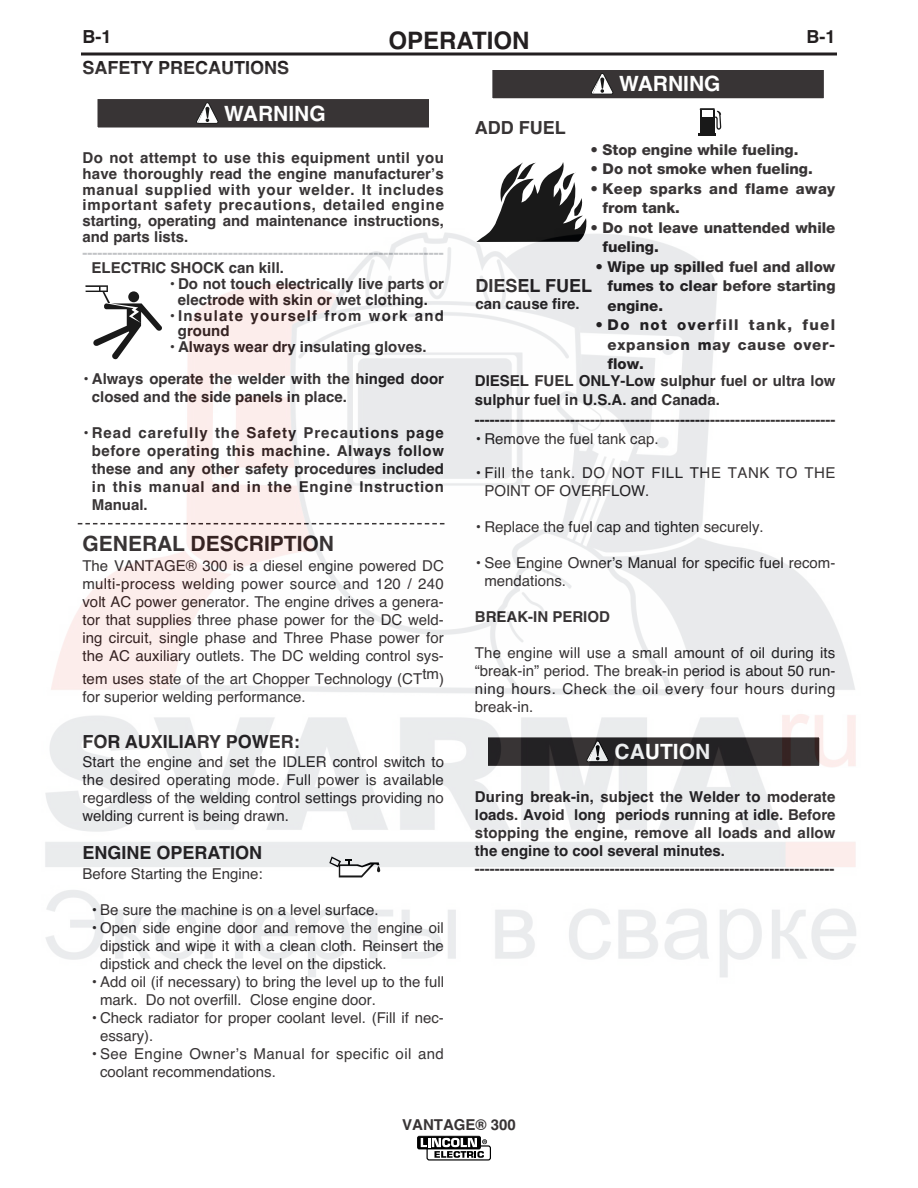
<style>
.page{position:relative;width:918px;height:1188px;background:#fff}
.page>*{position:absolute;margin:0;border:0;box-sizing:border-box;transform-origin:0 0}
.t1{font:700 24px "Helvetica";color:#231f20}
.t2{font:700 21px "Helvetica";color:#fff}
.t3{font:700 21px "Helvetica";color:#231f20}
.t4{font:700 18px/30.8px "Helvetica";color:#231f20}
.t5{font:15px/18px "Helvetica";color:#231f20;text-align:justify}
.t6{font:700 15px/18px "Helvetica";color:#231f20}
.t7{font:800 15px/19.5px "Helvetica Neue";color:#231f20;text-align:justify}
.t8{font:700 15px "Helvetica";color:#bbbdc0}
.t9{font:15px/18px "Helvetica";letter-spacing:.025em;color:#231f20}
.t10{font:15px/18px "Helvetica";letter-spacing:.035em;color:#231f20}
.t11{font:700 15px/15.8px "Helvetica";letter-spacing:.08em;color:#231f20}
.t12{font:800 15px/19.5px "Helvetica Neue";letter-spacing:.025em;color:#231f20}
</style>
<div class="page">
<svg style="left:81px;top:52px;width:756px;height:4px;background:#595657"></svg>
<svg style="left:417px;top:1136px;width:64px;height:13px"></svg>
<svg style="left:421px;top:1138px;width:70px;height:23px"></svg>
<img style="left:45px;top:70px;width:811px;height:1066px">
<p class="t4" style="left:83px;top:23px;width:208px">B-1<br>SAFETY PRECAUTIONS</p>
<h2 class="t2" style="left:224px;top:105px;width:103px">WARNING</h2>
<h1 class="t1" style="left:389px;top:31px;width:142px">OPERATION</h1>
<p class="t4" style="left:807px;top:23px;width:30px">B-1</p>
<p class="t4" style="left:475px;top:114px;width:92px">ADD FUEL</p>
<h2 class="t2" style="left:619px;top:76px;width:103px">WARNING</h2>
<p class="t6" style="left:83px;top:151px;width:363px;line-height:15.8px;text-align:justify">Do not attempt to use this equipment until you have thoroughly read the engine manufacturerʼs manual supplied with your welder. It includes important safety precautions, detailed engine starting, operating and maintenance instructions, and parts lists.</p>
<p class="t8" style="left:83px;top:247px;width:363px">------------------------------------------------------------------------</p>
<p class="t6" style="left:92px;top:260px;width:194px">ELECTRIC SHOCK can kill.</p>
<p class="t6" style="left:169px;top:277px;width:277px;line-height:15.8px;text-align:center">• Do not touch electrically live parts or electrode with skin or wet clothing.</p>
<p class="t11" style="left:178px;top:309px;width:268px;text-indent:-9px">• Insulate yourself from work and ground</p>
<p class="t6" style="left:169px;top:339px;width:259px">• Always wear dry insulating gloves.</p>
<p class="t6" style="left:92px;top:371px;width:354px;text-indent:-9px">• Always operate the welder with the hinged door closed and the side panels in place.</p>
<p class="t6" style="left:92px;top:425px;width:354px;text-align:justify;text-indent:-9px">• Read carefully the Safety Precautions page before operating this machine. Always follow these and any other safety procedures included in this manual and in the Engine Instruction Manual.</p>
<h2 class="t3" style="left:83px;top:536px;width:253px">GENERAL DESCRIPTION</h2>
<p class="t5" style="left:83px;top:559px;width:363px">The VANTAGE® 300 is a diesel engine powered DC multi-process welding power source and 120 / 240 volt AC power generator. The engine drives a genera&shy;tor that supplies three phase power for the DC weld&shy;ing circuit, single phase and Three Phase power for the AC auxiliary outlets. The DC welding control sys-</p>
<p class="t5" style="left:83px;top:672px;width:363px">tem uses state of the art Chopper Technology (CTtm) for superior welding performance.</p>
<p class="t4" style="left:83px;top:728px;width:219px">FOR AUXILIARY POWER:</p>
<p class="t5" style="left:83px;top:754px;width:363px">Start the engine and set the IDLER control switch to the desired operating mode. Full power is available regardless of the welding control settings providing no welding current is being drawn.</p>
<p class="t4" style="left:83px;top:839px;width:181px">ENGINE OPERATION</p>
<p class="t5" style="left:83px;top:866px;width:182px">Before Starting the Engine:</p>
<p class="t5" style="left:91px;top:902px;width:289px">• Be sure the machine is on a level surface.</p>
<p class="t5" style="left:100px;top:920px;width:345px;text-indent:-9px">• Open side engine door and remove the engine oil dipstick and wipe it with a clean cloth. Reinsert the dipstick and check the level on the dipstick.</p>
<p class="t5" style="left:100px;top:974px;width:345px;text-indent:-9px">• Add oil (if necessary) to bring the level up to the full mark. Do not overfill. Close engine door.</p>
<p class="t5" style="left:100px;top:1010px;width:345px;text-indent:-9px">• Check radiator for proper coolant level. (Fill if nec&shy;essary).</p>
<p class="t9" style="left:100px;top:1046px;width:345px;text-indent:-9px">• See Engine Ownerʼs Manual for specific oil and coolant recommendations.</p>
<p class="t7" style="left:590px;top:141px;width:210px">• Stop engine while fueling.</p>
<p class="t7" style="left:590px;top:161px;width:224px">• Do not smoke when fueling.</p>
<p class="t12" style="left:602px;top:180px;width:234px;text-indent:-12px">• Keep sparks and flame away from tank.</p>
<p class="t7" style="left:602px;top:219px;width:234px;text-indent:-12px">• Do not leave unattended while fueling.</p>
<p class="t7" style="left:608px;top:258px;width:229px;text-indent:-12px">• Wipe up spilled fuel and allow fumes to clear before starting engine.</p>
<p class="t7" style="left:608px;top:317px;width:229px;text-indent:-12px">• Do not overfill tank, fuel expansion may cause over&shy;flow.</p>
<p class="t6" style="left:475px;top:372px;width:362px;line-height:19.5px">DIESEL FUEL ONLY-Low sulphur fuel or ultra low sulphur fuel in U.S.A. and Canada. ------------------------------------------------------------------------</p>
<p class="t5" style="left:475px;top:432px;width:185px">• Remove the fuel tank cap.</p>
<p class="t10" style="left:484px;top:465px;width:353px;text-indent:-9px">• Fill the tank. DO NOT FILL THE TANK TO THE<br>POINT OF OVERFLOW.</p>
<p class="t5" style="left:475px;top:519px;width:290px">• Replace the fuel cap and tighten securely.</p>
<p class="t5" style="left:484px;top:555px;width:353px;text-indent:-9px">• See Engine Ownerʼs Manual for specific fuel recom&shy;mendations.</p>
<p class="t6" style="left:475px;top:609px;width:137px">BREAK-IN PERIOD</p>
<p class="t5" style="left:475px;top:645px;width:362px">The engine will use a small amount of oil during its “break-in” period. The break-in period is about 50 run&shy;ning hours. Check the oil every four hours during break-in.</p>
<p class="t4" style="left:476px;top:272px;width:118px">DIESEL FUEL</p>
<p class="t6" style="left:476px;top:296px;width:106px">can cause fire.</p>
<h2 class="t2" style="left:615px;top:744px;width:97px">CAUTION</h2>
<p class="t6" style="left:475px;top:789px;width:362px">During break-in, subject the Welder to moderate loads. Avoid long periods running at idle. Before stopping the engine, remove all loads and allow the engine to cool several minutes. ------------------------------------------------------------------------</p>
<p class="t6" style="left:402px;top:1117px;width:115px">VANTAGE® 300</p>
</div>
